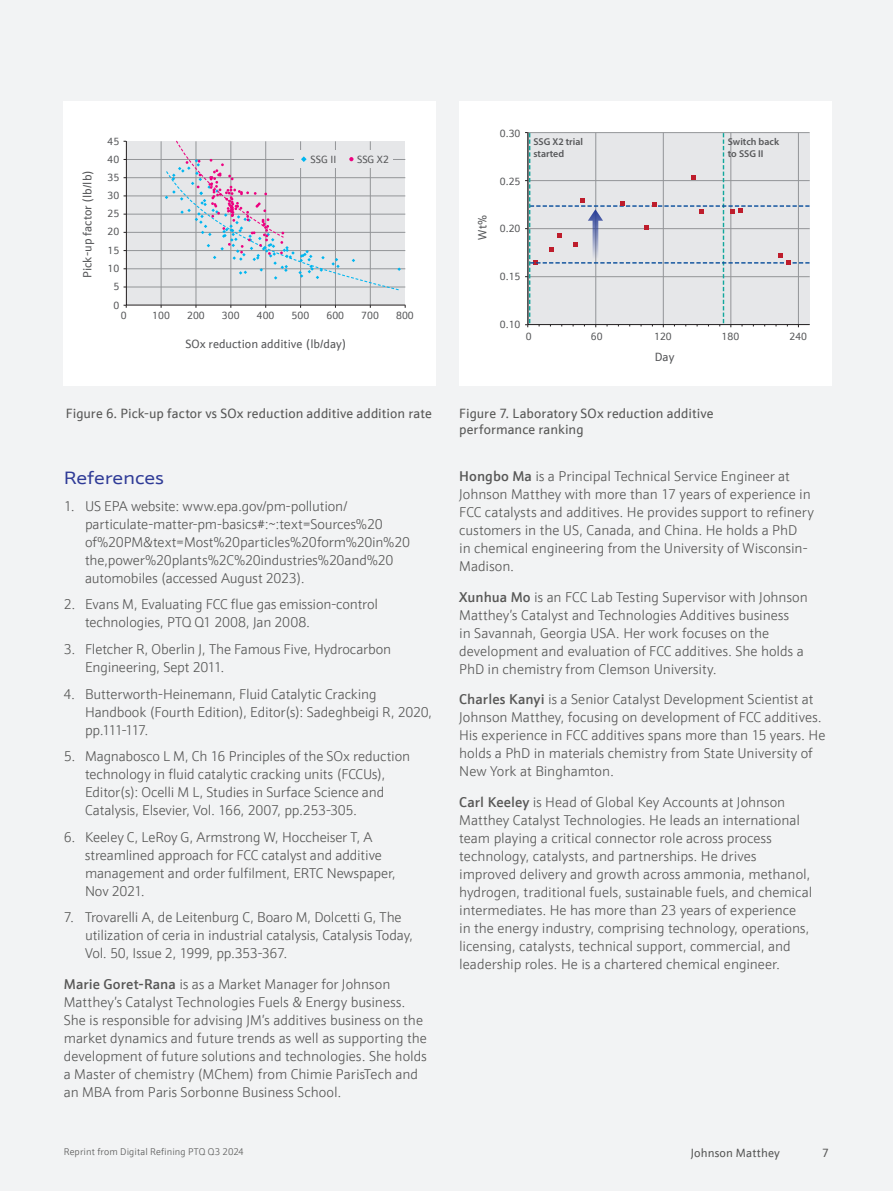
<style>
.page{position:relative;width:893px;height:1191px;background:#f2f3f4}
.page>*{position:absolute;margin:0;border:0;box-sizing:border-box;transform-origin:0 0}
.BODY_COPY{font:18px "JM Sans Extended";letter-spacing:-.01em;color:#2f3b97}
.t1{font:300 14.25px/18px "JM Sans";letter-spacing:-.005em;color:#575756}
.t2{font:13.5px/16.2px "JM Sans";letter-spacing:.005em;color:#575756}
.t3{font:12px "JM Sans";color:#57585a}
.t4{font:12px "JM Sans";letter-spacing:.01em;color:#575756}
.t5{font:10.5px/18.1px "JM Sans";color:#57585a;text-align:center}
.t6{font:600 9.9px/12px "Myriad Pro";color:#57585a}
.t7{font:300 9.75px "JM Sans";letter-spacing:.01em;color:#575756}
.s1{font-weight:500}
</style>
<div class="page">
<div style="left:64px;top:101px;width:372px;height:284px;background:#fff"></div>
<svg style="left:126px;top:141px;width:280px;height:165px;background:#d7d8da"></svg>
<svg style="left:165px;top:140px;width:236px;height:151px;background:#dbdce2"></svg>
<div style="left:459px;top:101px;width:372px;height:284px;background:#fff"></div>
<svg style="left:525px;top:132px;width:284px;height:195px;background:#dcdee1"></svg>
<p class="t3" style="left:80px;top:278px;width:109px;rotate:-90deg">Pick-up factor (lb/lb)</p>
<p class="t5" style="left:108px;top:132px;width:13px">45</p>
<p class="t5" style="left:108px;top:150px;width:13px">40</p>
<p class="t5" style="left:108px;top:168px;width:13px">35</p>
<p class="t5" style="left:108px;top:186px;width:13px">30</p>
<p class="t5" style="left:108px;top:205px;width:13px">25</p>
<p class="t5" style="left:108px;top:241px;width:13px">15<br>10<br>5</p>
<p class="t5" style="left:108px;top:222px;width:13px">20</p>
<p class="t5" style="left:113px;top:296px;width:7px">0</p>
<p class="t5" style="left:311px;top:150px;width:27px">SSG II</p>
<p class="t5" style="left:357px;top:150px;width:33px">SSG X2</p>
<p class="t5" style="left:121px;top:306px;width:7px">0</p>
<p class="t5" style="left:152px;top:306px;width:19px">100</p>
<p class="t5" style="left:187px;top:306px;width:19px">200</p>
<p class="t5" style="left:222px;top:306px;width:19px">300</p>
<p class="t5" style="left:257px;top:306px;width:19px">400</p>
<p class="t5" style="left:292px;top:306px;width:19px">500</p>
<p class="t5" style="left:326px;top:306px;width:19px">600</p>
<p class="t5" style="left:361px;top:306px;width:19px">700</p>
<p class="t5" style="left:396px;top:306px;width:19px">800</p>
<p class="t3" style="left:186px;top:336px;width:163px">SOx reduction additive (lb/day)</p>
<p class="t5" style="left:500px;top:124px;width:22px">0.30</p>
<p class="t3" style="left:475px;top:240px;width:26px;rotate:-90deg">Wt%</p>
<p class="t5" style="left:500px;top:172px;width:22px">0.25</p>
<p class="t5" style="left:500px;top:219px;width:22px">0.20</p>
<p class="t5" style="left:500px;top:267px;width:22px">0.15</p>
<p class="t6" style="left:533px;top:135px;width:51px">SSG X2 trial started</p>
<p class="t6" style="left:728px;top:135px;width:53px">Switch back to SSG II</p>
<p class="t5" style="left:500px;top:315px;width:22px">0.10</p>
<p class="t5" style="left:526px;top:327px;width:7px">0</p>
<p class="t5" style="left:591px;top:327px;width:13px">60</p>
<p class="t5" style="left:654px;top:327px;width:19px">120</p>
<p class="t5" style="left:722px;top:327px;width:19px">180</p>
<p class="t5" style="left:789px;top:327px;width:19px">240</p>
<p class="t3" style="left:655px;top:349px;width:21px">Day</p>
<p class="t2" style="left:66px;top:405px;width:368px">Figure 6. Pick-up factor vs SOx reduction additive addition rate</p>
<p class="t2" style="left:459px;top:405px;width:256px">Figure 7. Laboratory SOx reduction additive performance ranking</p>
<p class="BODY_COPY" style="left:64px;top:468px;width:102px">References</p>
<p class="t1" style="left:85px;top:497px;width:326px;text-indent:-21px">1. US EPA website: www.epa.gov/pm-pollution/ particulate-matter-pm-basics#:~:text=Sources%20 of%20PM&amp;text=Most%20particles%20form%20in%20 the,power%20plants%2C%20industries%20and%20 automobiles (accessed August 2023).</p>
<p class="t1" style="left:85px;top:595px;width:295px;text-indent:-21px">2. Evans M, Evaluating FCC flue gas emission-control technologies, PTQ Q1 2008, Jan 2008.</p>
<p class="t1" style="left:85px;top:640px;width:308px;text-indent:-21px">3. Fletcher R, Oberlin J, The Famous Five, Hydrocarbon<br>Engineering, Sept 2011.</p>
<p class="t1" style="left:85px;top:684px;width:349px;text-indent:-21px">4. Butterworth-Heinemann, Fluid Catalytic Cracking<br>Handbook (Fourth Edition), Editor(s): Sadeghbeigi R, 2020, pp.111-117.</p>
<p class="t1" style="left:85px;top:747px;width:327px;text-indent:-21px">5. Magnabosco L M, Ch 16 Principles of the SOx reduction technology in fluid catalytic cracking units (FCCUs), Editor(s): Ocelli M L, Studies in Surface Science and Catalysis, Elsevier, Vol. 166, 2007, pp.253-305.</p>
<p class="t1" style="left:85px;top:827px;width:312px;text-indent:-21px">6. Keeley C, LeRoy G, Armstrong W, Hoccheiser T, A streamlined approach for FCC catalyst and additive management and order fulfilment, ERTC Newspaper, Nov 2021.</p>
<p class="t1" style="left:85px;top:908px;width:330px;text-indent:-21px">7. Trovarelli A, de Leitenburg C, Boaro M, Dolcetti G, The utilization of ceria in industrial catalysis, Catalysis Today,<br>Vol. 50, Issue 2, 1999, pp.353-367.</p>
<p class="t1" style="left:64px;top:975px;width:365px"><span class="s1">Marie Goret-Rana</span> is as a Market Manager for Johnson Matthey’s Catalyst Technologies Fuels &amp; Energy business.<br>She is responsible for advising JM’s additives business on the market dynamics and future trends as well as supporting the development of future solutions and technologies. She holds a Master of chemistry (MChem) from Chimie ParisTech and an MBA from Paris Sorbonne Business School.</p>
<p class="t7" style="left:64px;top:1145px;width:182px">Reprint from Digital Refining PTQ Q3 2024</p>
<p class="t1" style="left:459px;top:467px;width:356px"><span class="s1">Hongbo Ma</span> is a Principal Technical Service Engineer at Johnson Matthey with more than 17 years of experience in FCC catalysts and additives. He provides support to refinery customers in the US, Canada, and China. He holds a PhD<br>in chemical engineering from the University of Wisconsin-Madison.</p>
<p class="t1" style="left:459px;top:587px;width:350px"><span class="s1">Xunhua Mo</span> is an FCC Lab Testing Supervisor with Johnson Matthey’s Catalyst and Technologies Additives business<br>in Savannah, Georgia USA. Her work focuses on the development and evaluation of FCC additives. She holds a PhD in chemistry from Clemson University.</p>
<p class="t1" style="left:459px;top:690px;width:368px"><span class="s1">Charles Kanyi</span> is a Senior Catalyst Development Scientist at Johnson Matthey, focusing on development of FCC additives.<br>His experience in FCC additives spans more than 15 years. He holds a PhD in materials chemistry from State University of New York at Binghamton.</p>
<p class="t1" style="left:459px;top:793px;width:355px"><span class="s1">Carl Keeley</span> is Head of Global Key Accounts at Johnson Matthey Catalyst Technologies. He leads an international team playing a critical connector role across process technology, catalysts, and partnerships. He drives improved delivery and growth across ammonia, methanol, hydrogen, traditional fuels, sustainable fuels, and chemical intermediates. He has more than 23 years of experience<br>in the energy industry, comprising technology, operations, licensing, catalysts, technical support, commercial, and leadership roles. He is a chartered chemical engineer.</p>
<p class="t4" style="left:691px;top:1145px;width:90px">Johnson Matthey</p>
<p class="t4" style="left:822px;top:1145px;width:8px">7</p>
</div>
